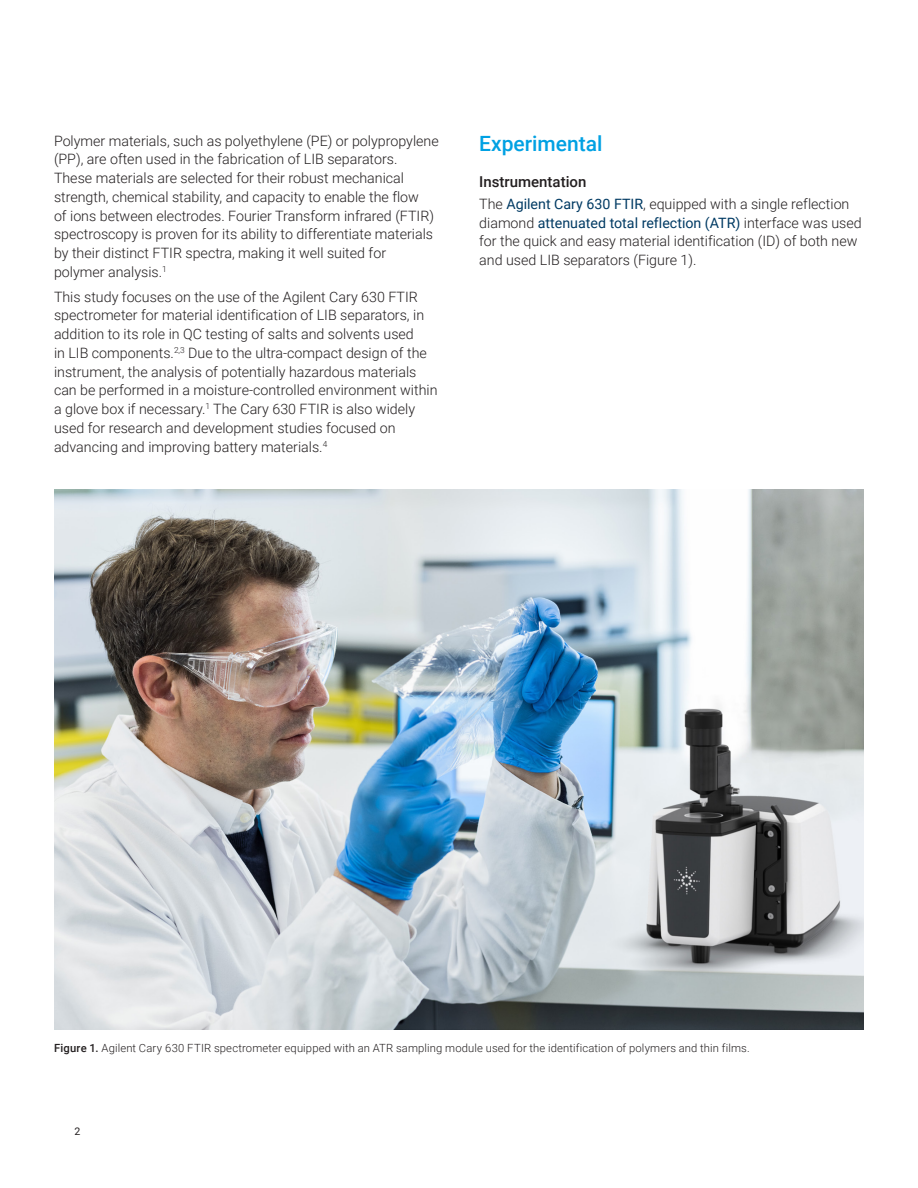
<style>
.page{position:relative;width:918px;height:1188px;background:#fff}
.page>*{position:absolute;margin:0;border:0;box-sizing:border-box;transform-origin:0 0}
.Header_1{font:500 21px "Roboto";color:#00a1e3}
.Header_2{font:500 15px "Roboto";color:#231f20}
.Text{font:300 14.25px/18.8px "Roboto";color:#231f20}
.t1{font:300 11.25px "Roboto";letter-spacing:.015em;color:#231f20}
.t2{font:10.5px "Roboto";color:#231f20}
.s1{font-weight:400;color:#003a63}
.s2{font-weight:500}
</style>
<div class="page">
<img style="left:54px;top:490px;width:810px;height:540px">
<p class="Text" style="left:54px;top:131px;width:386px">Polymer materials, such as polyethylene (PE) or polypropylene (PP), are often used in the fabrication of LIB separators.<br>These materials are selected for their robust mechanical strength, chemical stability, and capacity to enable the flow<br>of ions between electrodes. Fourier Transform infrared (FTIR) spectroscopy is proven for its ability to differentiate materials by their distinct FTIR spectra, making it well suited for polymer analysis.<sup>1</sup></p>
<p class="Text" style="left:54px;top:287px;width:385px">This study focuses on the use of the Agilent Cary 630 FTIR spectrometer for material identification of LIB separators, in addition to its role in QC testing of salts and solvents used<br>in LIB components.<sup>2,3</sup> Due to the ultra-compact design of the instrument, the analysis of potentially hazardous materials can be performed in a moisture-controlled environment within a glove box if necessary.<sup>1</sup> The Cary 630 FTIR is also widely used for research and development studies focused on advancing and improving battery materials.<sup>4</sup></p>
<p class="Header_1" style="left:479px;top:129px;width:125px">Experimental</p>
<p class="Header_2" style="left:479px;top:172px;width:109px">Instrumentation</p>
<p class="Text" style="left:479px;top:194px;width:384px">The <span class="s1">Agilent Cary 630 FTIR</span>, equipped with a single reflection diamond <span class="s1">attenuated total reflection (ATR)</span> interface was used for the quick and easy material identification (ID) of both new and used LIB separators (Figure 1).</p>
<p class="t1" style="left:54px;top:1040px;width:697px"><span class="s2">Figure 1.</span> Agilent Cary 630 FTIR spectrometer equipped with an ATR sampling module used for the identification of polymers and thin films.</p>
<p class="t2" style="left:75px;top:1124px;width:7px">2</p>
</div>
